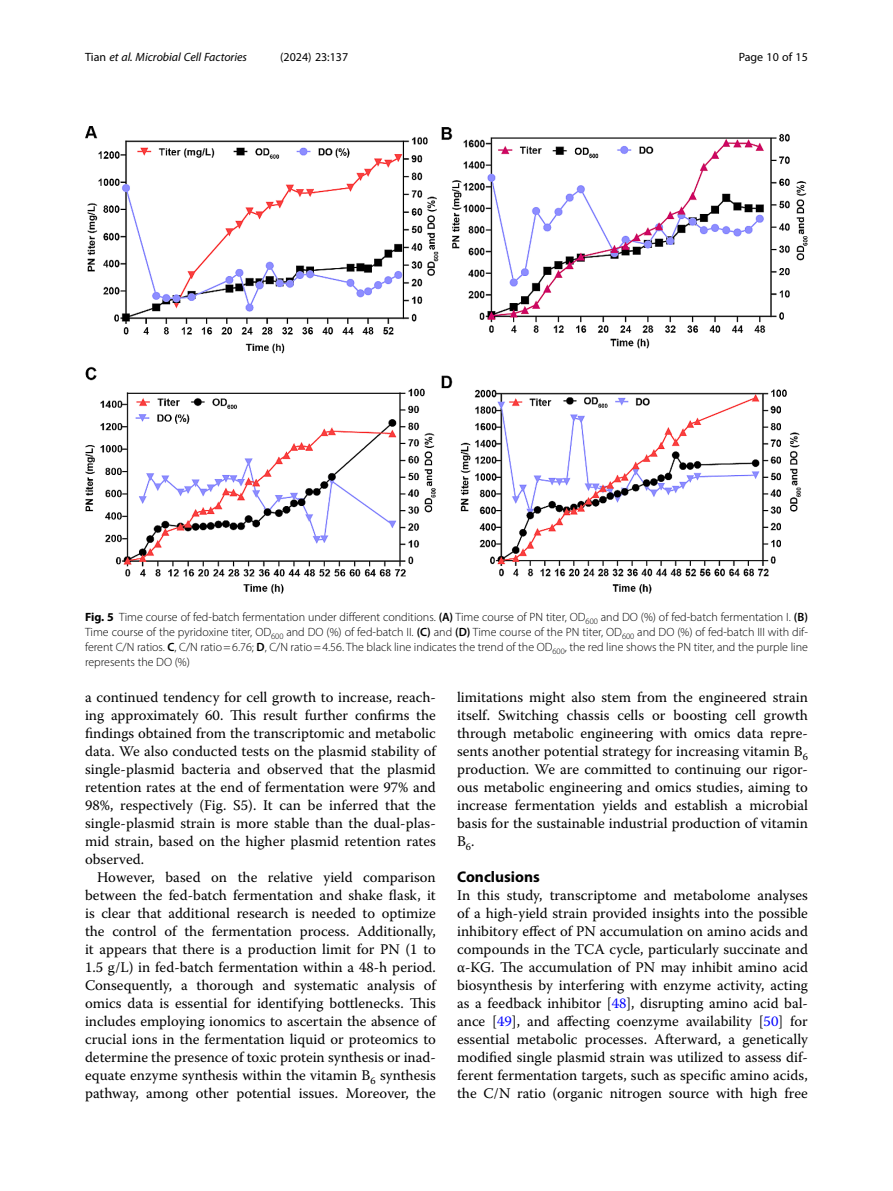
<style>
.page{position:relative;width:893px;height:1191px;background:#fff}
.page>*{position:absolute;margin:0;border:0;box-sizing:border-box;transform-origin:0 0}
.Head_1{font:700 15.45px "Myriad Pro";color:#000}
.Body_Text_Indent{font:14.7px/18px "Warnock Pro";color:#000;text-align:justify}
.Body_Text{font:14.7px/18px "Warnock Pro";color:#000;text-align:justify}
.Figure_Caption{font:300 12px/15px "Myriad Pro";color:#000;text-align:justify}
.t1{font:italic 12px "Myriad Pro";color:#000}
.t2{font:12px "Myriad Pro";color:#000}
.s1{font-style:normal}
.s2{font-weight:700}
.s3{font-weight:600}
.s4{color:#00f}
</style>
<div class="page">
<img style="left:85px;top:126px;width:723px;height:467px">
<p class="t1" style="left:85px;top:50px;width:164px"><span class="s1">Tian</span> et al. Microbial Cell Factories</p>
<p class="t2" style="left:280px;top:50px;width:70px">(2024) 23:137</p>
<p class="t2" style="left:739px;top:50px;width:71px">Page 10 of 15</p>
<p class="Figure_Caption" style="left:85px;top:609px;width:724px"><span class="s2">Fig. 5</span> Time course of fed-batch fermentation under different conditions. <span class="s3">(A)</span> Time course of PN titer, OD<sub>600</sub> and DO (%) of fed-batch fermentation I. <span class="s3">(B)<br></span>Time course of the pyridoxine titer, OD<sub>600</sub> and DO (%) of fed-batch II. <span class="s3">(C)</span> and <span class="s3">(D)</span> Time course of the PN titer, OD<sub>600</sub> and DO (%) of fed-batch III with dif&shy;ferent C/N ratios. <span class="s3">C</span>, C/N ratio=6.76; <span class="s3">D</span>, C/N ratio=4.56. The black line indicates the trend of the OD<sub>600</sub>, the red line shows the PN titer, and the purple line represents the DO (%)</p>
<p class="Body_Text_Indent" style="left:85px;top:688px;width:352px">a continued tendency for cell growth to increase, reach&shy;ing approximately 60. This result further confirms the findings obtained from the transcriptomic and metabolic data. We also conducted tests on the plasmid stability of single-plasmid bacteria and observed that the plasmid retention rates at the end of fermentation were 97% and 98%, respectively (Fig. S5). It can be inferred that the single-plasmid strain is more stable than the dual-plas&shy;mid strain, based on the higher plasmid retention rates observed.</p>
<p class="Body_Text_Indent" style="left:85px;top:868px;width:352px;text-indent:12px">However, based on the relative yield comparison between the fed-batch fermentation and shake flask, it is clear that additional research is needed to optimize the control of the fermentation process. Additionally, it appears that there is a production limit for PN (1 to 1.5 g/L) in fed-batch fermentation within a 48-h period.<br>Consequently, a thorough and systematic analysis of omics data is essential for identifying bottlenecks. This includes employing ionomics to ascertain the absence of crucial ions in the fermentation liquid or proteomics to determine the presence of toxic protein synthesis or inad&shy;equate enzyme synthesis within the vitamin B<sub>6</sub> synthesis pathway, among other potential issues. Moreover, the</p>
<p class="Body_Text_Indent" style="left:457px;top:688px;width:352px">limitations might also stem from the engineered strain itself. Switching chassis cells or boosting cell growth through metabolic engineering with omics data repre&shy;sents another potential strategy for increasing vitamin B<sub>6 </sub>production. We are committed to continuing our rigor&shy;ous metabolic engineering and omics studies, aiming to increase fermentation yields and establish a microbial basis for the sustainable industrial production of vitamin B<sub>6</sub>.</p>
<p class="Head_1" style="left:457px;top:867px;width:84px">Conclusions</p>
<p class="Body_Text" style="left:457px;top:886px;width:352px">In this study, transcriptome and metabolome analyses of a high-yield strain provided insights into the possible inhibitory effect of PN accumulation on amino acids and compounds in the TCA cycle, particularly succinate and α-KG. The accumulation of PN may inhibit amino acid biosynthesis by interfering with enzyme activity, acting as a feedback inhibitor [<span class="s4">48</span>], disrupting amino acid bal&shy;ance [<span class="s4">49</span>], and affecting coenzyme availability [<span class="s4">50</span>] for essential metabolic processes. Afterward, a genetically modified single plasmid strain was utilized to assess dif&shy;ferent fermentation targets, such as specific amino acids, the C/N ratio (organic nitrogen source with high free</p>
</div>
